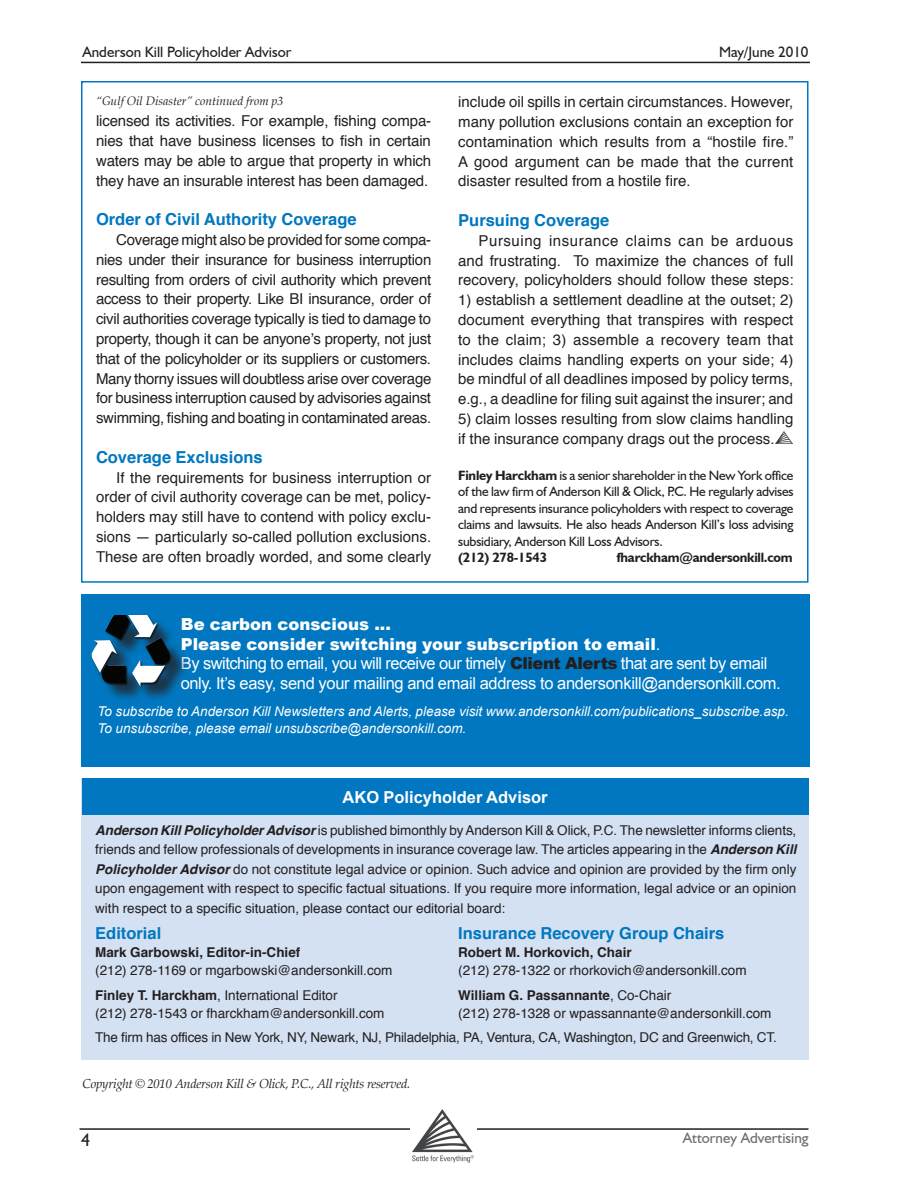
<style>
.page{position:relative;width:918px;height:1188px;background:#fff}
.page>*{position:absolute;margin:0;border:0;box-sizing:border-box;transform-origin:0 0}
.t1{font:18px "Humanist 521 BT";color:#231f20}
.Body_Text{font:16.5px/19.5px "Arial";letter-spacing:-.02em;color:#fff}
.sidebar_subhead{font:700 16.5px "Helvetica";color:#0077c0}
.Body_Text-2{font:900 16.5px "Arial";color:#fff}
.t2{font:700 16.5px "Arial";color:#fff}
.Sidebar_Body_Text{font:15px/19.8px "Helvetica";color:#231f20;text-align:justify}
.t3{font:15px "Humanist 521 BT";color:#231f20}
.t4{font:15px "Humanist 521 BT";color:#6c6d70}
.t5{font:13.5px/19.5px "Helvetica";color:#231f20;text-align:justify}
.bio{font:13.5px/16.5px "Humanist 521 BT";letter-spacing:-.015em;color:#231f20;text-align:justify}
.Body_Text-3{font:italic 13.5px/16.5px "Arial";color:#fff}
.t6{font:700 13.5px "Helvetica";color:#231f20}
.bio-2{font:700 13.5px "Humanist 521 BT";letter-spacing:-.015em;color:#231f20}
.t7{font:italic 12.75px "Palatino";letter-spacing:-.02em;color:#231f20}
.t8{font:italic 12px "Palatino";color:#231f20}
.s1{font-weight:700}
.s2{font-weight:400}
.s3{font-weight:900;color:#231f20}
.s4{font-weight:700;font-style:italic}
</style>
<div class="page">
<hr style="left:81px;top:62px;width:729px;height:1px;background:#231f20">
<img style="left:776px;top:431px;width:17px;height:13px">
<div style="left:81px;top:81px;width:728px;height:502px;border:2px solid #0077c0"></div>
<hr style="left:80px;top:1128px;width:729px;height:2px;background:#231f20">
<div style="left:410px;top:1101px;width:66px;height:65px;background:#fff"></div>
<img style="left:413px;top:1110px;width:60px;height:53px">
<div style="left:81px;top:778px;width:728px;height:282px;background:#d4e1f2"></div>
<div style="left:82px;top:778px;width:727px;height:37px;background:#0077c0"></div>
<div style="left:81px;top:594px;width:729px;height:172px;background:#0077c0"></div>
<div style="left:93px;top:618px;width:96px;height:86px;background:#231f20;opacity:.75"></div>
<img style="left:91px;top:616px;width:83px;height:70px">
<p class="t3" style="left:82px;top:43px;width:210px">Anderson Kill Policyholder Advisor</p>
<p class="t3" style="left:719px;top:43px;width:91px">May/June 2010</p>
<p class="t8" style="left:96px;top:92px;width:189px">“Gulf Oil Disaster” continued from p3</p>
<p class="Sidebar_Body_Text" style="left:96px;top:111px;width:337px">licensed its activities. For example, fishing compa&shy;nies that have business licenses to fish in certain waters may be able to argue that property in which they have an insurable interest has been damaged.</p>
<p class="sidebar_subhead" style="left:96px;top:206px;width:262px">Order of Civil Authority Coverage</p>
<p class="Sidebar_Body_Text" style="left:96px;top:230px;width:337px;text-indent:20px">Coverage might also be provided for some compa&shy;nies under their insurance for business interruption resulting from orders of civil authority which prevent access to their property. Like BI insurance, order of civil authorities coverage typically is tied to damage to property, though it can be anyone’s property, not just that of the policyholder or its suppliers or customers.<br>Many thorny issues will doubtless arise over coverage for business interruption caused by advisories against swimming, fishing and boating in contaminated areas.</p>
<p class="sidebar_subhead" style="left:96px;top:444px;width:168px">Coverage Exclusions</p>
<p class="Sidebar_Body_Text" style="left:96px;top:468px;width:337px;text-indent:20px">If the requirements for business interruption or order of civil authority coverage can be met, policy&shy;holders may still have to contend with policy exclu&shy;sions — particularly so-called pollution exclusions.<br>These are often broadly worded, and some clearly</p>
<p class="Sidebar_Body_Text" style="left:458px;top:93px;width:337px">include oil spills in certain circumstances. However, many pollution exclusions contain an exception for contamination which results from a “hostile fire.” A good argument can be made that the current disaster resulted from a hostile fire.</p>
<p class="sidebar_subhead" style="left:458px;top:207px;width:153px">Pursuing Coverage</p>
<p class="Sidebar_Body_Text" style="left:458px;top:231px;width:337px;text-indent:20px">Pursuing insurance claims can be arduous and frustrating. To maximize the chances of full recovery, policyholders should follow these steps:</p>
<p class="Sidebar_Body_Text" style="left:458px;top:291px;width:337px">1) establish a settlement deadline at the outset; 2) document everything that transpires with respect to the claim; 3) assemble a recovery team that includes claims handling experts on your side; 4) be mindful of all deadlines imposed by policy terms, e.g., a deadline for filing suit against the insurer; and</p>
<p class="Sidebar_Body_Text" style="left:458px;top:409px;width:337px">5) claim losses resulting from slow claims handling if the insurance company drags out the process.</p>
<p class="bio" style="left:458px;top:467px;width:337px"><span class="s1">Finley Harckham</span> is a senior shareholder in the New York office of the law firm of Anderson Kill &amp; Olick, P.C. He regularly advises and represents insurance policyholders with respect to coverage claims and lawsuits. He also heads Anderson Kill’s loss advising subsidiary, Anderson Kill Loss Advisors.</p>
<p class="bio-2" style="left:458px;top:549px;width:90px">(212) 278-1543</p>
<p class="bio-2" style="left:617px;top:549px;width:177px">fharckham@andersonkill.com</p>
<p class="Body_Text-2" style="left:181px;top:612px;width:212px">Be carbon conscious ...</p>
<p class="Body_Text-2" style="left:181px;top:632px;width:481px">Please consider switching your subscription to email<span class="s2">.</span></p>
<p class="Body_Text" style="left:181px;top:654px;width:601px">By switching to email, you will receive our timely <span class="s3">Client Alerts</span> that are sent by email only. It’s easy, send your mailing and email address to andersonkill@andersonkill.com.</p>
<p class="Body_Text-3" style="left:98px;top:703px;width:693px">To subscribe to Anderson Kill Newsletters and Alerts, please visit www.andersonkill.com/publications_subscribe.asp.<br>To unsubscribe, please email unsubscribe@andersonkill.com.</p>
<p class="t2" style="left:343px;top:786px;width:207px">AKO Policyholder Advisor</p>
<p class="t5" style="left:95px;top:821px;width:703px"><span class="s4">Anderson Kill Policyholder Advisor</span> is published bimonthly by Anderson Kill &amp; Olick, P.C. The newsletter informs clients, friends and fellow professionals of developments in insurance coverage law. The articles appearing in the <span class="s4">Anderson Kill Policyholder Advisor</span> do not constitute legal advice or opinion. Such advice and opinion are provided by the firm only upon engagement with respect to specific factual situations. If you require more information, legal advice or an opinion with respect to a specific situation, please contact our editorial board:</p>
<p class="sidebar_subhead" style="left:95px;top:920px;width:68px">Editorial</p>
<p class="sidebar_subhead" style="left:458px;top:920px;width:268px">Insurance Recovery Group Chairs</p>
<p class="t6" style="left:95px;top:942px;width:207px">Mark Garbowski, Editor-in-Chief</p>
<p class="t6" style="left:458px;top:942px;width:175px">Robert M. Horkovich, Chair</p>
<p class="t5" style="left:95px;top:961px;width:299px">(212) 278-1169 or mgarbowski@andersonkill.com</p>
<p class="t5" style="left:458px;top:961px;width:290px">(212) 278-1322 or rhorkovich@andersonkill.com</p>
<p class="t5" style="left:95px;top:986px;width:244px"><span class="s1">Finley T. Harckham</span>, International Editor</p>
<p class="t6" style="left:458px;top:984px;width:215px">William G. Passannante<span class="s2">, Co-Chair</span></p>
<p class="t5" style="left:95px;top:1004px;width:291px">(212) 278-1543 or fharckham@andersonkill.com</p>
<p class="t5" style="left:458px;top:1004px;width:315px">(212) 278-1328 or wpassannante@andersonkill.com</p>
<p class="t5" style="left:95px;top:1028px;width:683px">The firm has offices in New York, NY, Newark, NJ, Philadelphia, PA, Ventura, CA, Washington, DC and Greenwich, CT.</p>
<p class="t7" style="left:82px;top:1074px;width:329px">Copyright © 2010 Anderson Kill &amp; Olick, P.C., All rights reserved.</p>
<p class="t1" style="left:81px;top:1129px;width:11px">4</p>
<p class="t4" style="left:683px;top:1129px;width:127px">Attorney Advertising</p>
</div>
